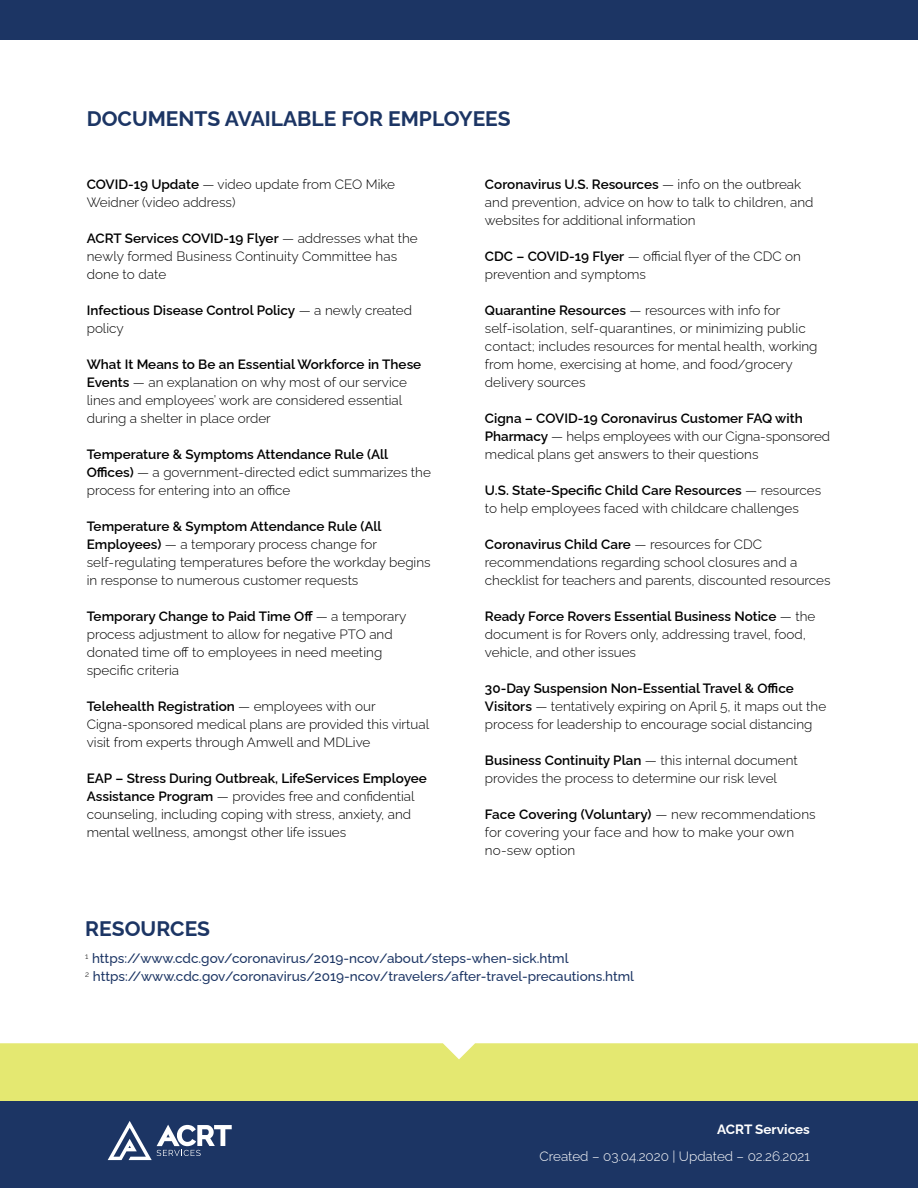
<style>
.page{position:relative;width:918px;height:1188px;background:#fff}
.page>*{position:absolute;margin:0;border:0;box-sizing:border-box;transform-origin:0 0}
.t1{font:700 21px "Raleway";color:#1c3564}
.t2{font:300 13.5px/18px "Raleway";color:#000}
.t3{font:500 13.5px/18px "Raleway";color:#1c3564}
.t4{font:600 13.5px/18px "Raleway";color:#000}
.t5{font:300 13.5px "Raleway";color:#fff}
.t6{font:700 13.5px "Raleway";color:#fff}
.s1{font-weight:600}
.s2{font-weight:300}
</style>
<div class="page">
<div style="left:0;top:1100px;width:918px;height:88px;background:#1c3564"></div>
<svg style="left:108px;top:1121px;width:124px;height:39px"></svg>
<div style="left:0;top:1043px;width:918px;height:57px;background:#e4e871"></div>
<div style="left:0;top:0;width:918px;height:39px;background:#1c3564"></div>
<h1 class="t1" style="left:87px;top:102px;width:426px">DOCUMENTS AVAILABLE FOR EMPLOYEES</h1>
<p class="t2" style="left:87px;top:174px;width:310px"><span class="s1">COVID‑19 Update</span> — video update from CEO Mike<br>Weidner (video address)</p>
<p class="t2" style="left:87px;top:228px;width:333px"><span class="s1">ACRT Services COVID‑19 Flyer</span> — addresses what the newly formed Business Continuity Committee has done to date</p>
<p class="t4" style="left:87px;top:300px;width:327px">Infectious Disease Control Policy <span class="s2">— a newly created policy</span></p>
<p class="t2" style="left:87px;top:354px;width:336px"><span class="s1">What It Means to Be an Essential Workforce in These Events</span> — an explanation on why most of our service lines and employees’ work are considered essential during a shelter in place order</p>
<p class="t2" style="left:87px;top:444px;width:346px"><span class="s1">Temperature &amp; Symptoms Attendance Rule (All<br>Offices)</span> — a government-directed edict summarizes the process for entering into an office</p>
<p class="t2" style="left:87px;top:516px;width:345px"><span class="s1">Temperature &amp; Symptom Attendance Rule (All Employees)</span> — a temporary process change for self‑regulating temperatures before the workday begins in response to numerous customer requests</p>
<p class="t2" style="left:87px;top:606px;width:321px"><span class="s1">Temporary Change to Paid Time Off</span> — a temporary process adjustment to allow for negative PTO and donated time off to employees in need meeting specific criteria</p>
<p class="t2" style="left:87px;top:696px;width:344px"><span class="s1">Telehealth Registration</span> — employees with our<br>Cigna‑sponsored medical plans are provided this virtual visit from experts through Amwell and MDLive</p>
<p class="t2" style="left:87px;top:768px;width:342px"><span class="s1">EAP – Stress During Outbreak, LifeServices Employee Assistance Program</span> — provides free and confidential counseling, including coping with stress, anxiety, and mental wellness, amongst other life issues</p>
<p class="t2" style="left:485px;top:174px;width:330px"><span class="s1">Coronavirus U.S. Resources</span> — info on the outbreak and prevention, advice on how to talk to children, and websites for additional information</p>
<p class="t2" style="left:485px;top:246px;width:318px"><span class="s1">CDC – COVID‑19 Flyer</span> — official flyer of the CDC on prevention and symptoms</p>
<p class="t2" style="left:485px;top:300px;width:334px"><span class="s1">Quarantine Resources</span> — resources with info for self-isolation, self-quarantines, or minimizing public contact; includes resources for mental health, working from home, exercising at home, and food/grocery delivery sources</p>
<p class="t2" style="left:485px;top:408px;width:347px"><span class="s1">Cigna – COVID‑19 Coronavirus Customer FAQ with<br>Pharmacy</span> — helps employees with our Cigna‑sponsored medical plans get answers to their questions</p>
<p class="t2" style="left:485px;top:480px;width:338px"><span class="s1">U.S. State-Specific Child Care Resources</span> — resources to help employees faced with childcare challenges</p>
<p class="t2" style="left:485px;top:534px;width:347px"><span class="s1">Coronavirus Child Care</span> — resources for CDC recommendations regarding school closures and a checklist for teachers and parents, discounted resources</p>
<p class="t2" style="left:485px;top:606px;width:332px"><span class="s1">Ready Force Rovers Essential Business Notice</span> — the document is for Rovers only, addressing travel, food, vehicle, and other issues</p>
<p class="t2" style="left:485px;top:678px;width:343px"><span class="s1">30-Day Suspension Non-Essential Travel &amp; Office<br>Visitors</span> — tentatively expiring on April 5, it maps out the process for leadership to encourage social distancing</p>
<p class="t2" style="left:485px;top:750px;width:314px"><span class="s1">Business Continuity Plan</span> — this internal document provides the process to determine our risk level</p>
<p class="t2" style="left:485px;top:804px;width:332px"><span class="s1">Face Covering (Voluntary)</span> — new recommendations for covering your face and how to make your own no‑sew option</p>
<h1 class="t1" style="left:85px;top:912px;width:126px">RESOURCES</h1>
<p class="t3" style="left:85px;top:948px;width:550px"><sup>1</sup> https://www.cdc.gov/coronavirus/2019-ncov/about/steps-when-sick.html<br><sup>2</sup> https://www.cdc.gov/coronavirus/2019-ncov/travelers/after-travel-precautions.html</p>
<p class="t6" style="left:717px;top:1118px;width:94px">ACRT Services</p>
<p class="t5" style="left:540px;top:1145px;width:272px">Created – 03.04.2020 | Updated – 02.26.2021</p>
</div>
